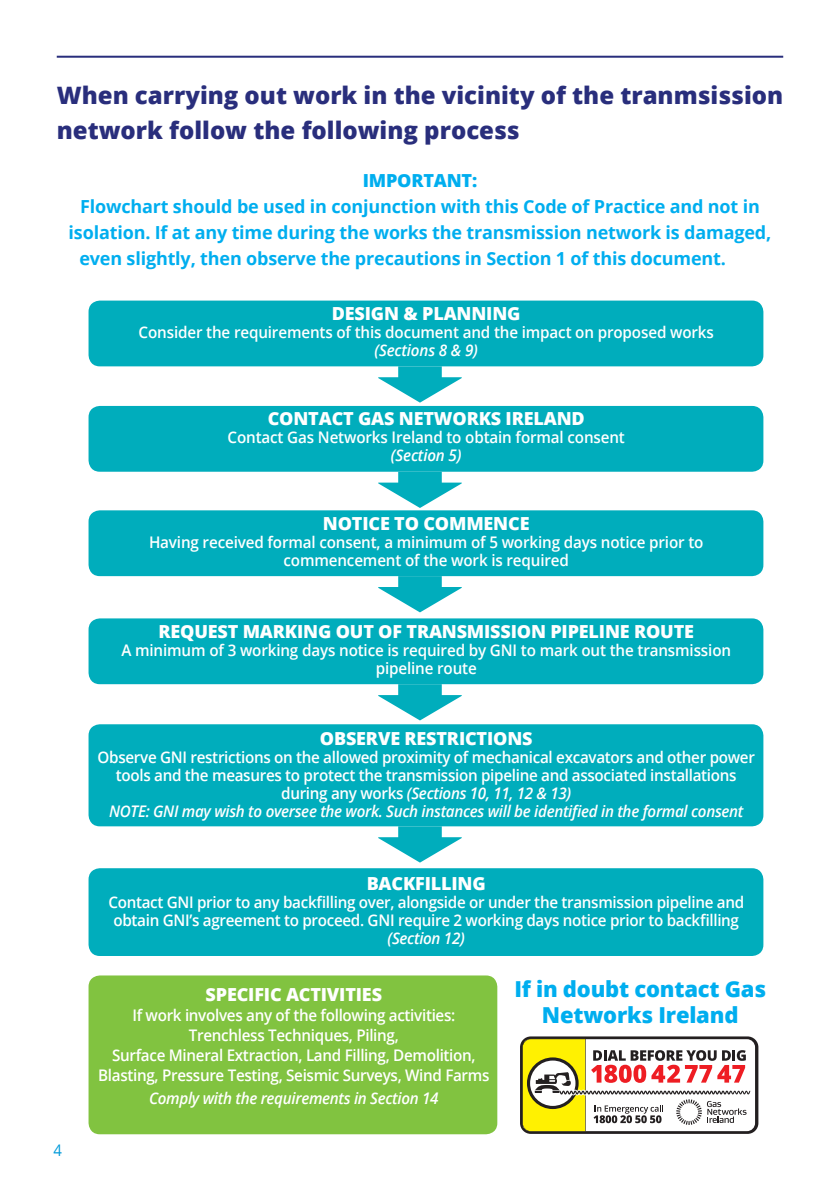
<style>
.page{position:relative;width:840px;height:1191px;background:#fff}
.page>*{position:absolute;margin:0;border:0;box-sizing:border-box;transform-origin:0 0}
.t1{font:800 24px/34px "Open Sans";color:#292e7c}
.t2{font:800 22px/26px "Open Sans";letter-spacing:-.01em;color:#00aeef;text-align:center}
.t3{font:700 18px/26px "Open Sans";letter-spacing:-.01em;color:#00aeef;text-align:center}
.t4{font:800 18px "Open Sans";letter-spacing:-.01em;color:#fff}
.t5{font:800 18px "Open Sans";letter-spacing:-.01em;color:#00aeef}
.t6{font:600 16px/18px "Open Sans";letter-spacing:-.02em;color:#fff;text-align:center;scale:.95 1}
.t7{font:italic 600 16px "Open Sans";letter-spacing:-.02em;color:#fff;scale:.95 1}
.t8{font:16px "Open Sans";color:#009ad9;scale:.93 1}
.s1{font-weight:800;color:#fff}
.s2{font-style:italic}
</style>
<div class="page">
<hr style="left:57px;top:56px;width:725px;height:2px;background:#292e7c">
<div style="left:88px;top:300px;width:675px;height:66px;background:#00adbc;border-radius:11px"></div>
<svg style="left:378px;top:366px;width:83px;height:36px"></svg>
<div style="left:88px;top:406px;width:675px;height:66px;background:#00adbc;border-radius:11px"></div>
<svg style="left:378px;top:472px;width:83px;height:36px"></svg>
<div style="left:88px;top:510px;width:675px;height:66px;background:#00adbc;border-radius:11px"></div>
<svg style="left:378px;top:576px;width:83px;height:36px"></svg>
<div style="left:88px;top:618px;width:675px;height:66px;background:#00adbc;border-radius:11px"></div>
<svg style="left:378px;top:684px;width:83px;height:36px"></svg>
<div style="left:88px;top:724px;width:675px;height:102px;background:#00adbc;border-radius:11px"></div>
<div style="left:88px;top:868px;width:675px;height:88px;background:#00adbc;border-radius:11px"></div>
<div style="left:88px;top:975px;width:409px;height:159px;background:#81c340;border-radius:11px"></div>
<svg style="left:378px;top:826px;width:83px;height:36px"></svg>
<svg style="left:519px;top:1036px;width:239px;height:97px"></svg>
<div style="left:522px;top:1039px;width:232px;height:92px;background:#fff;border-radius:8px"></div>
<div style="left:521px;top:1042px;width:28px;height:84px;background:#231f20"></div>
<svg style="left:522px;top:1038px;width:227px;height:93px"></svg>
<h1 class="t1" style="left:57px;top:77px;width:727px">When carrying out work in the vicinity of the tranmsission network follow the following process</h1>
<p class="t5" style="left:362px;top:167px;width:116px">IMPORTANT:</p>
<p class="t3" style="left:69px;top:193px;width:703px">Flowchart should be used in conjunction with this Code of Practice and not in isolation. If at any time during the works the transmission network is damaged, even slightly, then observe the precautions in Section 1 of this document.<span class="s1">IMP</span></p>
<p class="t4" style="left:332px;top:300px;width:190px">DESIGN &amp; PLANNING</p>
<p class="t6" style="left:138px;top:323px;width:606px">Consider the requirements of this document and the impact on proposed works</p>
<p class="t7" style="left:374px;top:339px;width:110px">(Sections 8 &amp; 9)</p>
<p class="t4" style="left:267px;top:405px;width:318px">CONTACT GAS NETWORKS IRELAND</p>
<p class="t6" style="left:227px;top:428px;width:419px">Contact Gas Networks Ireland to obtain formal consent</p>
<p class="t7" style="left:390px;top:444px;width:76px">(Section 5)</p>
<p class="t4" style="left:323px;top:509px;width:208px">NOTICE TO COMMENCE</p>
<p class="t6" style="left:149px;top:532px;width:585px">Having received formal consent, a minimum of 5 working days notice prior to commencement of the work is required</p>
<p class="t4" style="left:158px;top:617px;width:537px">REQUEST MARKING OUT OF TRANSMISSION PIPELINE ROUTE</p>
<p class="t6" style="left:121px;top:640px;width:643px">A minimum of 3 working days notice is required by GNI to mark out the transmission pipeline route</p>
<p class="t4" style="left:320px;top:725px;width:214px">OBSERVE RESTRICTIONS</p>
<p class="t6" style="left:97px;top:748px;width:693px">Observe GNI restrictions on the allowed proximity of mechanical excavators and other power tools and the measures to protect the transmission pipeline and associated installations during any works <span class="s2">(Sections 10, 11, 12 &amp; 13)<br>NOTE: GNI may wish to oversee the work. Such instances will be identified in the formal consent</span></p>
<p class="t4" style="left:366px;top:869px;width:120px">BACKFILLING</p>
<p class="t6" style="left:108px;top:892px;width:670px">Contact GNI prior to any backfilling over, alongside or under the transmission pipeline and obtain GNI’s agreement to proceed. GNI require 2 working days notice prior to backfilling</p>
<p class="t7" style="left:387px;top:927px;width:83px">(Section 12)</p>
<p class="t8" style="left:53px;top:1138px;width:11px">4</p>
<p class="t4" style="left:205px;top:980px;width:178px">SPECIFIC ACTIVITIES</p>
<p class="t6" style="left:98px;top:1004px;width:413px;line-height:20px">If work involves any of the following activities:<br>Trenchless Techniques, Piling,<br>Surface Mineral Extraction, Land Filling, Demolition, Blasting, Pressure Testing, Seismic Surveys, Wind Farms</p>
<p class="t7" style="left:149px;top:1087px;width:306px">Comply with the requirements in Section 14</p>
<h2 class="t2" style="left:514px;top:974px;width:253px">If in doubt contact Gas<br>Networks Ireland</h2>
</div>
